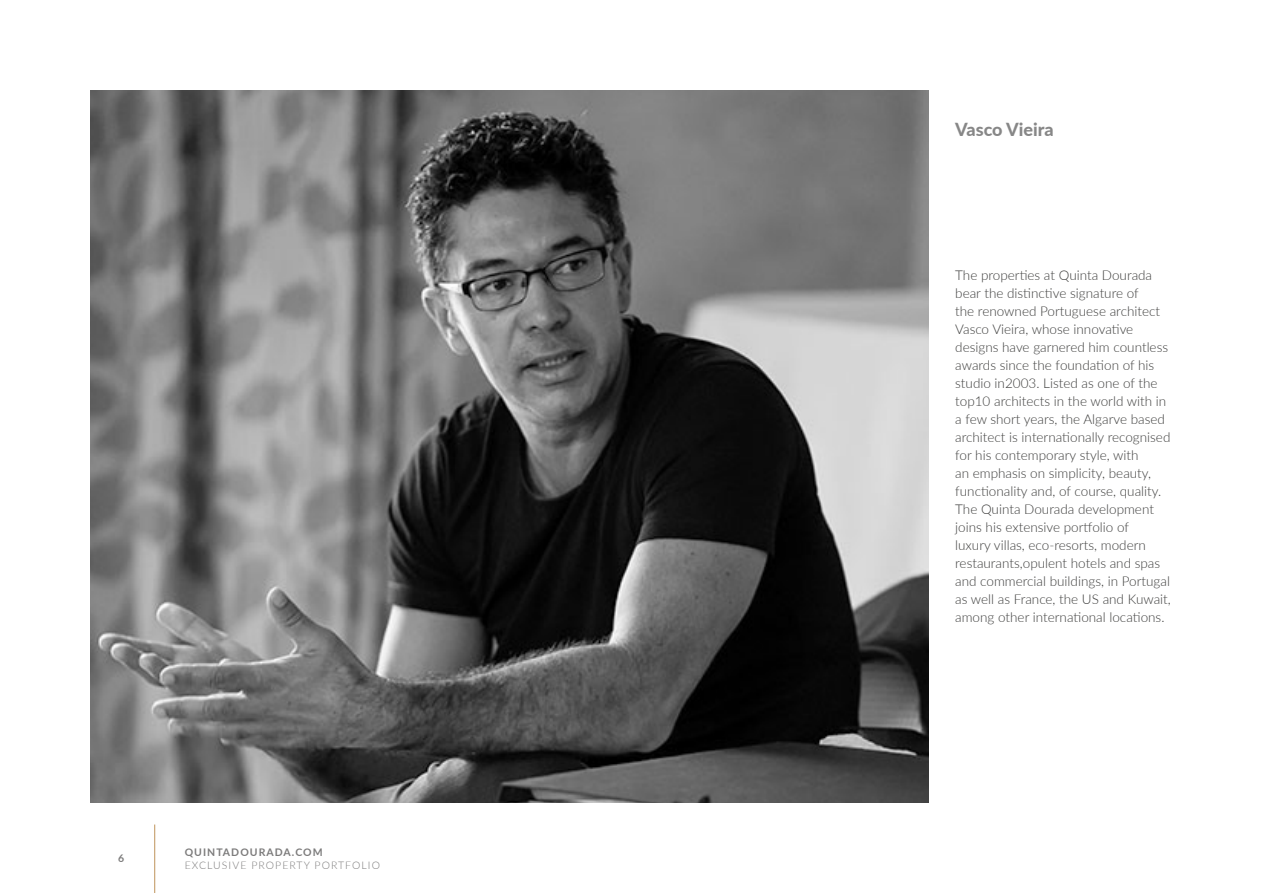
<style>
.page{position:relative;width:1263px;height:893px;background:#fff}
.page>*{position:absolute;margin:0;border:0;box-sizing:border-box;transform-origin:0 0}
.t1{font:800 18px "Lato";color:#878787}
.t2{font:300 13.5px/18px "Lato";color:#3c3c3b}
.t3{font:300 10.5px "Lato";letter-spacing:.1em;color:#7c7b7b}
.t4{font:700 10.5px "Lato";letter-spacing:.1em;color:#7c7b7b}
</style>
<div class="page">
<hr style="left:154px;top:824px;width:1px;height:69px;background:#bf945b">
<img style="left:91px;top:91px;width:837px;height:711px">
<p class="t4" style="left:118px;top:851px;width:8px">6</p>
<p class="t4" style="left:185px;top:845px;width:139px">QUINTADOURADA.COM</p>
<p class="t3" style="left:185px;top:858px;width:197px">EXCLUSIVE PROPERTY PORTFOLIO</p>
<h1 class="t1" style="left:955px;top:116px;width:100px">Vasco Vieira</h1>
<p class="t2" style="left:955px;top:266px;width:217px">The properties at Quinta Dourada bear the distinctive signature of<br>the renowned Portuguese architect Vasco Vieira, whose innovative designs have garnered him countless awards since the foundation of his studio in2003. Listed as one of the top10 architects in the world with in a few short years, the Algarve based architect is internationally recognised for his contemporary style, with<br>an emphasis on simplicity, beauty, functionality and, of course, quality.<br>The Quinta Dourada development joins his extensive portfolio of<br>luxury villas, eco-resorts, modern restaurants,opulent hotels and spas and commercial buildings, in Portugal as well as France, the US and Kuwait, among other international locations.</p>
</div>
